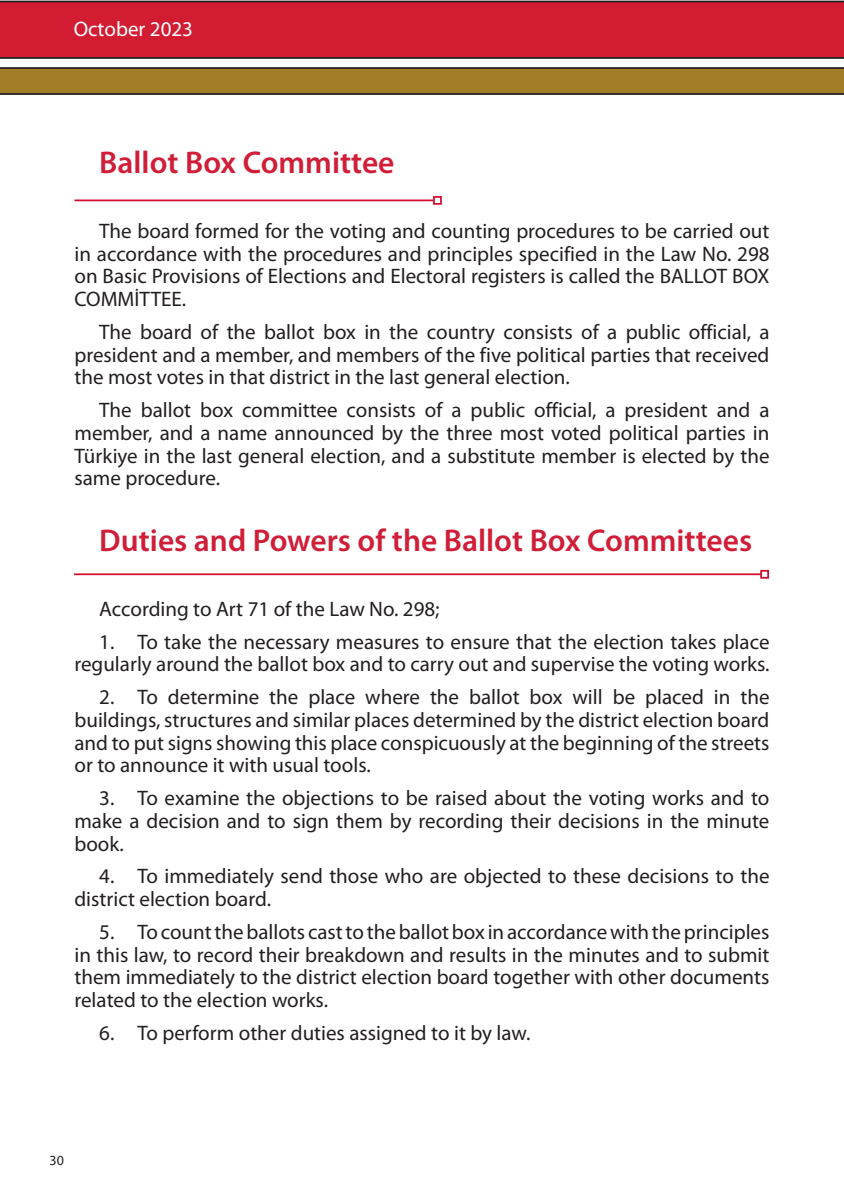
<style>
.page{position:relative;width:844px;height:1191px;background:#fff}
.page>*{position:absolute;margin:0;border:0;box-sizing:border-box;transform-origin:0 0}
.Ana_metin{font:600 31.5px "Myriad Pro";color:#d01e39}
.Ana_metin-2{font:21px/22.8px "Myriad Pro";color:#231f20;text-align:justify}
.t1{font:21px "Myriad Pro";color:#fff}
.t2{font:14px "Myriad Pro";color:#231f20}
</style>
<div class="page">
<hr style="left:74px;top:199px;width:360px;height:2px;background:#d30d2b">
<div style="left:433px;top:196px;width:8px;height:9px;border:2px solid #d30d2b"></div>
<hr style="left:74px;top:573px;width:687px;height:2px;background:#d30d2b">
<div style="left:760px;top:570px;width:8px;height:8px;border:2px solid #d30d2b"></div>
<svg style="left:843px;top:15px;width:1px;height:20px"></svg>
<div style="left:0;top:1px;width:843px;height:43px;background:#d21c32"></div>
<svg style="left:0;top:44px;width:844px;height:51px"></svg>
<p class="t1" style="left:74px;top:15px;width:121px">October 2023</p>
<p class="Ana_metin" style="left:99px;top:142px;width:297px">Ballot Box Committee</p>
<p class="Ana_metin-2" style="left:74px;top:219px;width:696px;text-indent:25px">The board formed for the voting and counting procedures to be carried out in accordance with the procedures and principles specified in the Law No. 298 on Basic Provisions of Elections and Electoral registers is called the BALLOT BOX COMMİTTEE.</p>
<p class="Ana_metin-2" style="left:74px;top:320px;width:696px;text-indent:25px">The board of the ballot box in the country consists of a public official, a president and a member, and members of the five political parties that received the most votes in that district in the last general election.</p>
<p class="Ana_metin-2" style="left:74px;top:398px;width:696px;text-indent:25px">The ballot box committee consists of a public official, a president and a member, and a name announced by the three most voted political parties in Türkiye in the last general election, and a substitute member is elected by the same procedure.</p>
<p class="Ana_metin" style="left:99px;top:520px;width:654px">Duties and Powers of the Ballot Box Committees</p>
<p class="Ana_metin-2" style="left:99px;top:597px;width:342px">According to Art 71 of the Law No. 298;</p>
<p class="Ana_metin-2" style="left:74px;top:630px;width:696px;text-align:right">1. To take the necessary measures to ensure that the election takes place regularly around the ballot box and to carry out and supervise the voting works.</p>
<p class="Ana_metin-2" style="left:74px;top:685px;width:696px;text-indent:25px">2. To determine the place where the ballot box will be placed in the buildings, structures and similar places determined by the district election board and to put signs showing this place conspicuously at the beginning of the streets or to announce it with usual tools.</p>
<p class="Ana_metin-2" style="left:74px;top:786px;width:696px;text-indent:25px">3. To examine the objections to be raised about the voting works and to make a decision and to sign them by recording their decisions in the minute book.</p>
<p class="Ana_metin-2" style="left:74px;top:864px;width:696px;text-indent:25px">4. To immediately send those who are objected to these decisions to the district election board.</p>
<p class="Ana_metin-2" style="left:74px;top:920px;width:696px;text-indent:25px">5. To count the ballots cast to the ballot box in accordance with the principles in this law, to record their breakdown and results in the minutes and to submit them immediately to the district election board together with other documents related to the election works.</p>
<p class="Ana_metin-2" style="left:99px;top:1021px;width:432px">6. To perform other duties assigned to it by law.</p>
<p class="t2" style="left:50px;top:1151px;width:16px">30</p>
</div>
